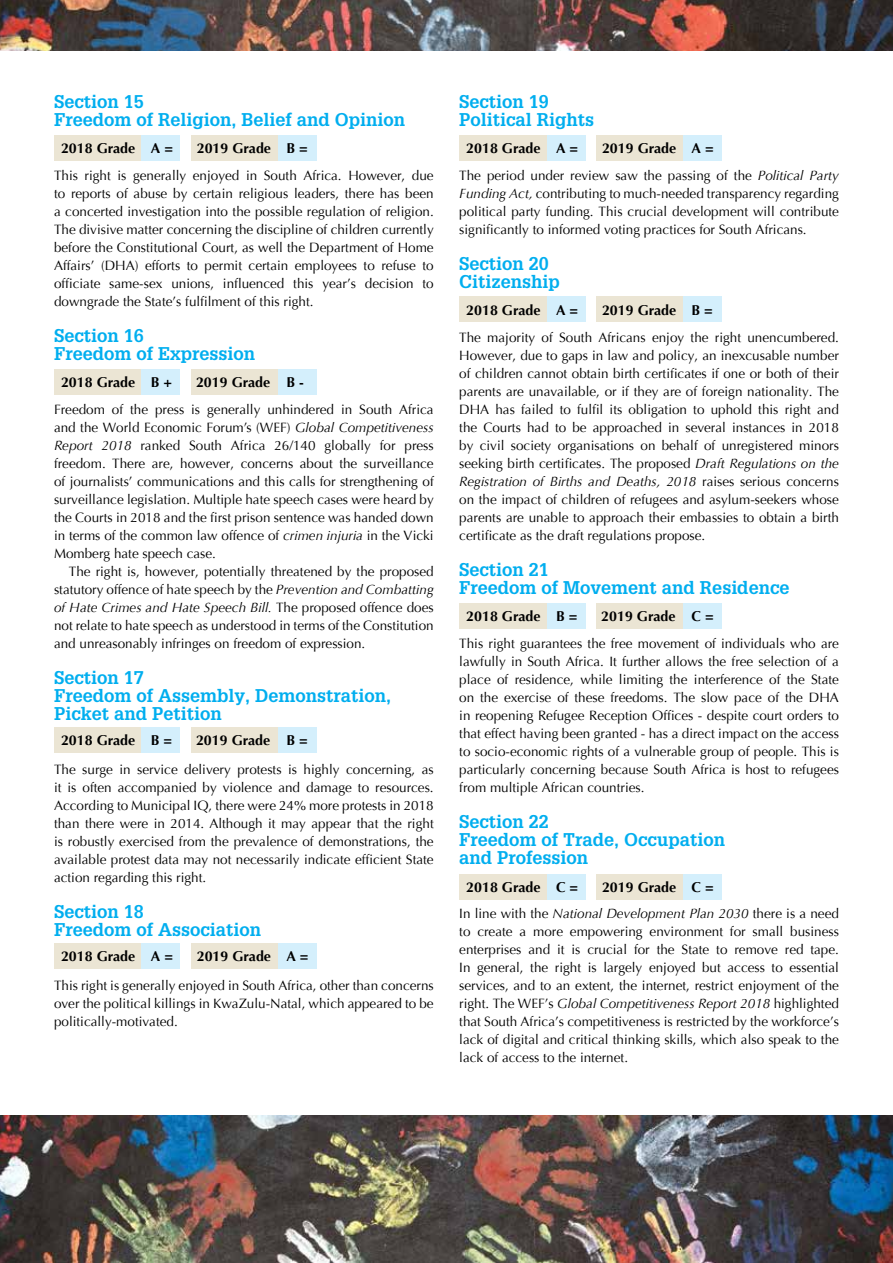
<style>
.page{position:relative;width:893px;height:1263px;background:#fff}
.page>*{position:absolute;margin:0;border:0;box-sizing:border-box;transform-origin:0 0}
.t1{font:700 18px/18px "Glypha LT Std";color:#00aeef}
.t2{font:700 14.25px "Optima";color:#000}
.t3{font:13.5px/18px "Optima";color:#000;text-align:justify}
.s1{font-style:italic}
</style>
<div class="page">
<img style="left:0;top:0;width:893px;height:51px">
<img style="left:0;top:1116px;width:893px;height:147px">
<div style="left:54px;top:135px;width:88px;height:25px;background:#ebe5d4"></div>
<div style="left:142px;top:135px;width:38px;height:25px;background:#d4effc"></div>
<div style="left:191px;top:135px;width:87px;height:25px;background:#ebe5d4"></div>
<div style="left:278px;top:135px;width:39px;height:25px;background:#d4effc"></div>
<div style="left:54px;top:369px;width:88px;height:26px;background:#ebe5d4"></div>
<div style="left:142px;top:369px;width:38px;height:26px;background:#d4effc"></div>
<div style="left:191px;top:369px;width:87px;height:26px;background:#ebe5d4"></div>
<div style="left:278px;top:369px;width:39px;height:26px;background:#d4effc"></div>
<div style="left:54px;top:727px;width:88px;height:25px;background:#ebe5d4"></div>
<div style="left:142px;top:727px;width:38px;height:25px;background:#d4effc"></div>
<div style="left:191px;top:727px;width:87px;height:25px;background:#ebe5d4"></div>
<div style="left:278px;top:727px;width:39px;height:25px;background:#d4effc"></div>
<div style="left:54px;top:943px;width:88px;height:26px;background:#ebe5d4"></div>
<div style="left:142px;top:943px;width:38px;height:26px;background:#d4effc"></div>
<div style="left:191px;top:943px;width:87px;height:26px;background:#ebe5d4"></div>
<div style="left:278px;top:943px;width:39px;height:26px;background:#d4effc"></div>
<div style="left:459px;top:135px;width:88px;height:25px;background:#ebe5d4"></div>
<div style="left:547px;top:135px;width:38px;height:25px;background:#d4effc"></div>
<div style="left:596px;top:135px;width:88px;height:25px;background:#ebe5d4"></div>
<div style="left:684px;top:135px;width:38px;height:25px;background:#d4effc"></div>
<div style="left:459px;top:297px;width:88px;height:25px;background:#ebe5d4"></div>
<div style="left:547px;top:297px;width:38px;height:25px;background:#d4effc"></div>
<div style="left:596px;top:297px;width:88px;height:25px;background:#ebe5d4"></div>
<div style="left:684px;top:297px;width:38px;height:25px;background:#d4effc"></div>
<div style="left:459px;top:603px;width:88px;height:25px;background:#ebe5d4"></div>
<div style="left:547px;top:603px;width:38px;height:25px;background:#d4effc"></div>
<div style="left:596px;top:603px;width:88px;height:25px;background:#ebe5d4"></div>
<div style="left:684px;top:603px;width:38px;height:25px;background:#d4effc"></div>
<div style="left:459px;top:874px;width:88px;height:25px;background:#ebe5d4"></div>
<div style="left:547px;top:874px;width:38px;height:25px;background:#d4effc"></div>
<div style="left:596px;top:874px;width:88px;height:25px;background:#ebe5d4"></div>
<div style="left:684px;top:874px;width:38px;height:25px;background:#d4effc"></div>
<h1 class="t1" style="left:54px;top:92px;width:353px">Section 15<br>Freedom of Religion, Belief and Opinion</h1>
<p class="t2" style="left:61px;top:140px;width:114px">2018 Grade A =</p>
<p class="t2" style="left:197px;top:140px;width:112px">2019 Grade B =</p>
<p class="t3" style="left:54px;top:167px;width:381px">This right is generally enjoyed in South Africa. However, due to reports of abuse by certain religious leaders, there has been a concerted investigation into the possible regulation of religion.<br>The divisive matter concerning the discipline of children currently before the Constitutional Court, as well the Department of Home Affairs’ (DHA) efforts to permit certain employees to refuse to officiate same-sex unions, influenced this year’s decision to downgrade the State’s fulfilment of this right.</p>
<h1 class="t1" style="left:54px;top:326px;width:203px">Section 16<br>Freedom of Expression</h1>
<p class="t2" style="left:61px;top:374px;width:113px">2018 Grade B +</p>
<p class="t2" style="left:196px;top:374px;width:109px">2019 Grade B -</p>
<p class="t3" style="left:54px;top:401px;width:381px">Freedom of the press is generally unhindered in South Africa and the World Economic Forum’s (WEF) <span class="s1">Global Competitiveness Report 2018</span> ranked South Africa 26/140 globally for press freedom. There are, however, concerns about the surveillance of journalists’ communications and this calls for strengthening of surveillance legislation. Multiple hate speech cases were heard by the Courts in 2018 and the first prison sentence was handed down in terms of the common law offence of <span class="s1">crimen injuria</span> in the Vicki Momberg hate speech case.</p>
<p class="t3" style="left:54px;top:563px;width:381px;text-indent:15px">The right is, however, potentially threatened by the proposed statutory offence of hate speech by the <span class="s1">Prevention and Combatting of Hate Crimes and Hate Speech Bill.</span> The proposed offence does not relate to hate speech as understood in terms of the Constitution and unreasonably infringes on freedom of expression.</p>
<h1 class="t1" style="left:54px;top:668px;width:339px">Section 17<br>Freedom of Assembly, Demonstration,<br>Picket and Petition</h1>
<p class="t2" style="left:61px;top:732px;width:113px">2018 Grade B =</p>
<p class="t2" style="left:196px;top:732px;width:113px">2019 Grade B =</p>
<p class="t3" style="left:54px;top:761px;width:381px">The surge in service delivery protests is highly concerning, as it is often accompanied by violence and damage to resources.<br>According to Municipal IQ, there were 24% more protests in 2018 than there were in 2014. Although it may appear that the right is robustly exercised from the prevalence of demonstrations, the available protest data may not necessarily indicate efficient State action regarding this right.</p>
<h1 class="t1" style="left:54px;top:902px;width:209px">Section 18<br>Freedom of Association</h1>
<p class="t2" style="left:61px;top:948px;width:114px">2018 Grade A =</p>
<p class="t2" style="left:197px;top:948px;width:113px">2019 Grade A =</p>
<p class="t3" style="left:54px;top:977px;width:381px">This right is generally enjoyed in South Africa, other than concerns over the political killings in KwaZulu-Natal, which appeared to be politically-motivated.</p>
<h1 class="t1" style="left:459px;top:92px;width:136px">Section 19<br>Political Rights</h1>
<p class="t2" style="left:466px;top:140px;width:114px">2018 Grade A =</p>
<p class="t2" style="left:602px;top:140px;width:113px">2019 Grade A =</p>
<p class="t3" style="left:459px;top:167px;width:381px">The period under review saw the passing of the <span class="s1">Political Party Funding Act,</span> contributing to much-needed transparency regarding political party funding. This crucial development will contribute significantly to informed voting practices for South Africans.</p>
<h1 class="t1" style="left:459px;top:254px;width:102px">Section 20<br>Citizenship</h1>
<p class="t2" style="left:466px;top:301px;width:114px">2018 Grade A =</p>
<p class="t2" style="left:602px;top:301px;width:112px">2019 Grade B =</p>
<p class="t3" style="left:459px;top:329px;width:381px">The majority of South Africans enjoy the right unencumbered.<br>However, due to gaps in law and policy, an inexcusable number of children cannot obtain birth certificates if one or both of their parents are unavailable, or if they are of foreign nationality. The DHA has failed to fulfil its obligation to uphold this right and the Courts had to be approached in several instances in 2018 by civil society organisations on behalf of unregistered minors seeking birth certificates. The proposed <span class="s1">Draft Regulations on the Registration of Births and Deaths, 2018</span> raises serious concerns on the impact of children of refugees and asylum-seekers whose parents are unable to approach their embassies to obtain a birth certificate as the draft regulations propose.</p>
<h1 class="t1" style="left:459px;top:560px;width:332px">Section 21<br>Freedom of Movement and Residence</h1>
<p class="t2" style="left:466px;top:608px;width:113px">2018 Grade B =</p>
<p class="t2" style="left:601px;top:608px;width:114px">2019 Grade C =</p>
<p class="t3" style="left:459px;top:635px;width:381px">This right guarantees the free movement of individuals who are lawfully in South Africa. It further allows the free selection of a place of residence, while limiting the interference of the State on the exercise of these freedoms. The slow pace of the DHA in reopening Refugee Reception Offices - despite court orders to that effect having been granted - has a direct impact on the access to socio-economic rights of a vulnerable group of people. This is particularly concerning because South Africa is host to refugees from multiple African countries.</p>
<h1 class="t1" style="left:459px;top:812px;width:267px">Section 22<br>Freedom of Trade, Occupation and Profession</h1>
<p class="t2" style="left:466px;top:879px;width:114px">2018 Grade C =</p>
<p class="t2" style="left:602px;top:879px;width:113px">2019 Grade C =</p>
<p class="t3" style="left:459px;top:905px;width:381px">In line with the <span class="s1">National Development Plan 2030</span> there is a need to create a more empowering environment for small business enterprises and it is crucial for the State to remove red tape.<br>In general, the right is largely enjoyed but access to essential services, and to an extent, the internet, restrict enjoyment of the right. The WEF’s <span class="s1">Global Competitiveness Report 2018</span> highlighted that South Africa’s competitiveness is restricted by the workforce’s lack of digital and critical thinking skills, which also speak to the lack of access to the internet.</p>
</div>
